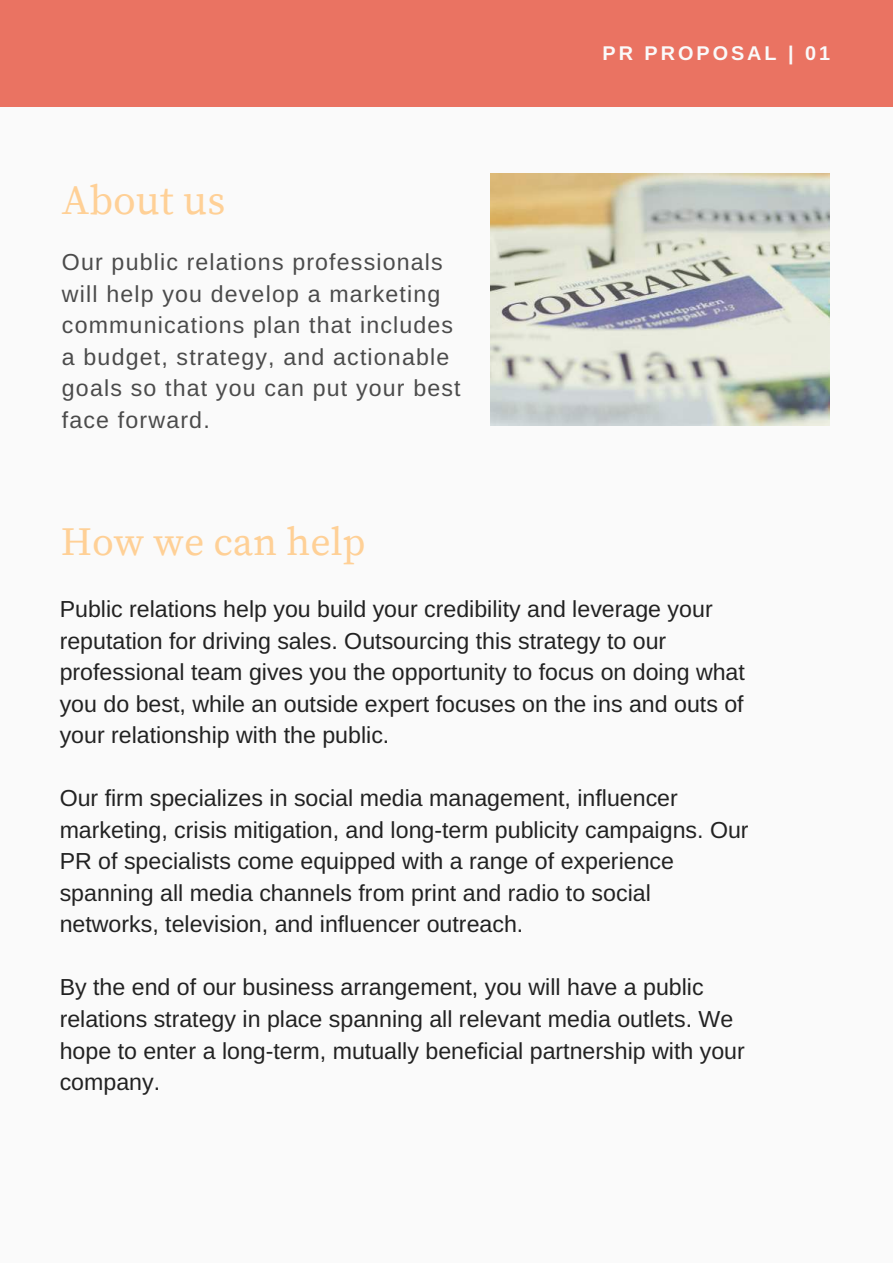
<style>
.page{position:relative;width:893px;height:1263px;background:#fafafa}
.page>*{position:absolute;margin:0;border:0;box-sizing:border-box;transform-origin:0 0}
.t1{font:41.4px "Source Serif Pro";color:#ffd096}
.t2{font:39.75px "Source Serif Pro";color:#ffd096}
.t3{font:23.25px/31.5px "Arimo";color:#222}
.t4{font:23.25px/31.5px "Arimo";letter-spacing:.05em;color:#4b4b4b}
.t5{font:700 19.8px "Arimo";letter-spacing:.15em;color:#fafafa}
</style>
<div class="page">
<div style="left:0;top:0;width:893px;height:107px;background:#ea7362"></div>
<img style="left:491px;top:173px;width:339px;height:253px">
<h1 class="t1" style="left:62px;top:176px;width:165px">About us</h1>
<p class="t4" style="left:62px;top:246px;width:400px">Our public relations professionals will help you develop a marketing communications plan that includes a budget, strategy, and actionable goals so that you can put your best face forward.</p>
<p class="t5" style="left:602px;top:42px;width:229px">PR PROPOSAL | 01</p>
<h2 class="t2" style="left:61px;top:519px;width:306px">How we can help</h2>
<p class="t3" style="left:60px;top:593px;width:687px">Public relations help you build your credibility and leverage your reputation for driving sales. Outsourcing this strategy to our professional team gives you the opportunity to focus on doing what you do best, while an outside expert focuses on the ins and outs of your relationship with the public.</p>
<p class="t3" style="left:60px;top:782px;width:690px">Our firm specializes in social media management, influencer marketing, crisis mitigation, and long-term publicity campaigns. Our PR of specialists come equipped with a range of experience spanning all media channels from print and radio to social networks, television, and influencer outreach.</p>
<p class="t3" style="left:60px;top:972px;width:687px">By the end of our business arrangement, you will have a public relations strategy in place spanning all relevant media outlets. We hope to enter a long-term, mutually beneficial partnership with your company.</p>
</div>
